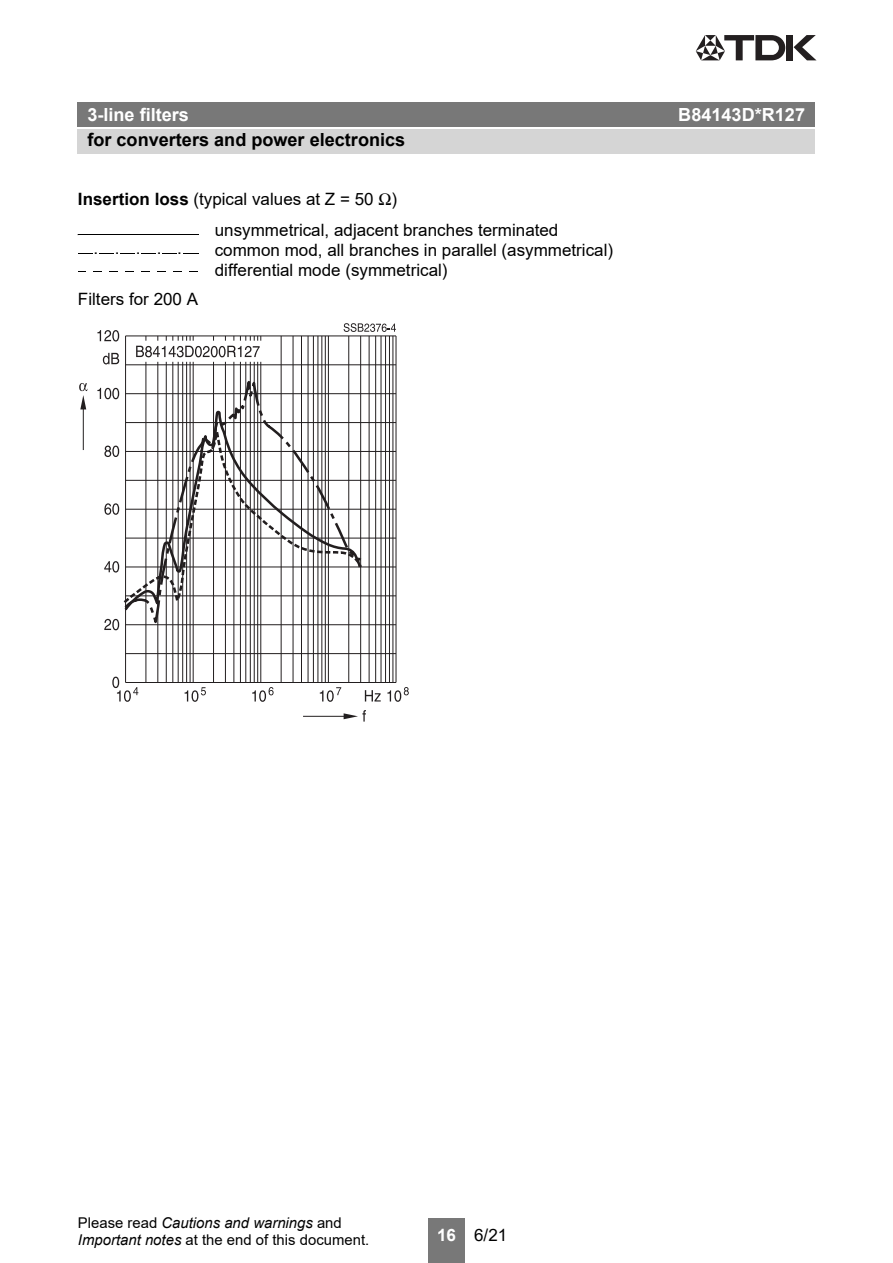
<style>
.page{position:relative;width:893px;height:1263px;background:#fff}
.page>*{position:absolute;margin:0;border:0;box-sizing:border-box;transform-origin:0 0}
.t1{font:700 18.15px "Arial";color:#000}
.t2{font:700 18.15px "Arial";color:#fff}
.t3{font:16.95px "Arial";color:#000}
.t4{font:14.85px/17.1px "Arial";color:#000}
.s1{font-weight:700}
.s2{font-style:italic}
.s3{font-weight:700;color:#fff}
</style>
<div class="page">
<div style="left:428px;top:1218px;width:36px;height:45px;background:#787878"></div>
<svg style="left:696px;top:35px;width:89px;height:25px"></svg>
<div style="left:786px;top:35px;width:7px;height:25px;background:#231f20"></div>
<svg style="left:793px;top:35px;width:23px;height:25px"></svg>
<div style="left:78px;top:102px;width:737px;height:25px;background:#787878"></div>
<div style="left:78px;top:130px;width:737px;height:24px;background:#d5d5d5"></div>
<hr style="left:78px;top:234px;width:120px;height:1px;background:#000">
<svg style="left:78px;top:253px;width:15px;height:1px"></svg>
<svg style="left:99px;top:253px;width:15px;height:1px"></svg>
<svg style="left:120px;top:253px;width:15px;height:1px"></svg>
<svg style="left:141px;top:253px;width:15px;height:1px"></svg>
<svg style="left:162px;top:253px;width:15px;height:1px"></svg>
<svg style="left:184px;top:253px;width:14px;height:1px"></svg>
<svg style="left:344px;top:323px;width:52px;height:9px"></svg>
<hr style="left:125px;top:336px;width:1px;height:346px;background:#221e1f">
<hr style="left:126px;top:682px;width:270px;height:1px;background:#221e1f">
<hr style="left:83px;top:408px;width:1px;height:42px;background:#221e1f">
<hr style="left:396px;top:336px;width:1px;height:346px;background:#221e1f">
<hr style="left:393px;top:336px;width:1px;height:346px;background:#221e1f">
<svg style="left:252px;top:687px;width:22px;height:15px"></svg>
<svg style="left:320px;top:687px;width:21px;height:15px"></svg>
<svg style="left:387px;top:687px;width:22px;height:15px"></svg>
<svg style="left:365px;top:690px;width:16px;height:12px"></svg>
<svg style="left:103px;top:353px;width:16px;height:11px"></svg>
<hr style="left:257px;top:362px;width:1px;height:320px;background:#221e1f">
<hr style="left:260px;top:362px;width:1px;height:320px;background:#221e1f">
<svg style="left:185px;top:687px;width:21px;height:15px"></svg>
<svg style="left:112px;top:677px;width:26px;height:25px"></svg>
<hr style="left:303px;top:716px;width:42px;height:1px;background:#221e1f">
<svg style="left:344px;top:710px;width:22px;height:12px"></svg>
<svg style="left:79px;top:383px;width:8px;height:26px"></svg>
<hr style="left:126px;top:653px;width:270px;height:1px;background:#221e1f">
<svg style="left:104px;top:619px;width:15px;height:11px"></svg>
<hr style="left:126px;top:624px;width:270px;height:1px;background:#221e1f">
<hr style="left:126px;top:596px;width:270px;height:1px;background:#221e1f">
<svg style="left:104px;top:561px;width:15px;height:12px"></svg>
<hr style="left:126px;top:567px;width:270px;height:1px;background:#221e1f">
<hr style="left:126px;top:538px;width:270px;height:1px;background:#221e1f">
<svg style="left:104px;top:503px;width:15px;height:12px"></svg>
<hr style="left:126px;top:509px;width:270px;height:1px;background:#221e1f">
<hr style="left:126px;top:480px;width:270px;height:1px;background:#221e1f">
<svg style="left:104px;top:446px;width:15px;height:11px"></svg>
<hr style="left:126px;top:451px;width:270px;height:1px;background:#221e1f">
<hr style="left:126px;top:422px;width:270px;height:1px;background:#221e1f">
<svg style="left:97px;top:388px;width:22px;height:11px"></svg>
<hr style="left:126px;top:393px;width:270px;height:1px;background:#221e1f">
<hr style="left:126px;top:364px;width:270px;height:1px;background:#221e1f">
<svg style="left:97px;top:330px;width:22px;height:12px"></svg>
<hr style="left:126px;top:336px;width:270px;height:1px;background:#221e1f">
<hr style="left:281px;top:336px;width:1px;height:346px;background:#221e1f">
<hr style="left:293px;top:336px;width:1px;height:346px;background:#221e1f">
<hr style="left:301px;top:336px;width:1px;height:346px;background:#221e1f">
<hr style="left:308px;top:336px;width:1px;height:346px;background:#221e1f">
<hr style="left:313px;top:336px;width:1px;height:346px;background:#221e1f">
<hr style="left:318px;top:336px;width:1px;height:346px;background:#221e1f">
<hr style="left:321px;top:336px;width:1px;height:346px;background:#221e1f">
<hr style="left:325px;top:336px;width:1px;height:346px;background:#221e1f">
<hr style="left:328px;top:336px;width:1px;height:346px;background:#221e1f">
<hr style="left:348px;top:336px;width:1px;height:346px;background:#221e1f">
<hr style="left:360px;top:336px;width:1px;height:346px;background:#221e1f">
<hr style="left:375px;top:336px;width:1px;height:346px;background:#221e1f">
<hr style="left:381px;top:336px;width:1px;height:346px;background:#221e1f">
<hr style="left:385px;top:336px;width:1px;height:346px;background:#221e1f">
<hr style="left:389px;top:336px;width:1px;height:346px;background:#221e1f">
<hr style="left:369px;top:336px;width:1px;height:346px;background:#221e1f">
<hr style="left:254px;top:362px;width:1px;height:320px;background:#221e1f">
<hr style="left:250px;top:362px;width:1px;height:320px;background:#221e1f">
<hr style="left:245px;top:362px;width:1px;height:320px;background:#221e1f">
<hr style="left:240px;top:362px;width:1px;height:320px;background:#221e1f">
<hr style="left:234px;top:362px;width:1px;height:320px;background:#221e1f">
<hr style="left:225px;top:362px;width:1px;height:320px;background:#221e1f">
<hr style="left:213px;top:362px;width:1px;height:320px;background:#221e1f">
<hr style="left:193px;top:362px;width:1px;height:320px;background:#221e1f">
<hr style="left:190px;top:362px;width:1px;height:320px;background:#221e1f">
<hr style="left:186px;top:362px;width:1px;height:320px;background:#221e1f">
<hr style="left:182px;top:362px;width:1px;height:320px;background:#221e1f">
<hr style="left:178px;top:362px;width:1px;height:320px;background:#221e1f">
<hr style="left:172px;top:362px;width:1px;height:320px;background:#221e1f">
<hr style="left:166px;top:362px;width:1px;height:320px;background:#221e1f">
<hr style="left:157px;top:362px;width:1px;height:320px;background:#221e1f">
<hr style="left:146px;top:362px;width:1px;height:320px;background:#221e1f">
<svg style="left:136px;top:336px;width:125px;height:21px"></svg>
<svg style="left:125px;top:634px;width:238px;height:35px"></svg>
<svg style="left:123px;top:361px;width:241px;height:273px"></svg>
<p class="t2" style="left:87px;top:101px;width:103px">3-line filters</p>
<p class="t2" style="left:678px;top:101px;width:128px">B84143D*R127</p>
<p class="t1" style="left:87px;top:127px;width:319px">for converters and power electronics</p>
<p class="t3" style="left:78px;top:187px;width:321px"><span class="s1">Insertion loss</span> (typical values at Z = 50 )</p>
<p class="t3" style="left:94px;top:236px;width:90px">.....</p>
<p class="t3" style="left:78px;top:288px;width:122px">Filters for 200 A</p>
<p class="t3" style="left:215px;top:218px;width:345px">unsymmetrical, adjacent branches terminated</p>
<p class="t3" style="left:215px;top:259px;width:234px">differential mode (symmetrical)</p>
<p class="t3" style="left:215px;top:239px;width:400px">common mod, all branches in parallel (asymmetrical)</p>
<p class="t4" style="left:78px;top:1214px;width:293px">Please read <span class="s2">Cautions and warnings</span> and<br><span class="s2">Important notes</span> at the end of this document.</p>
<p class="t3" style="left:437px;top:1224px;width:72px"><span class="s3">16</span> 6/21</p>
</div>
